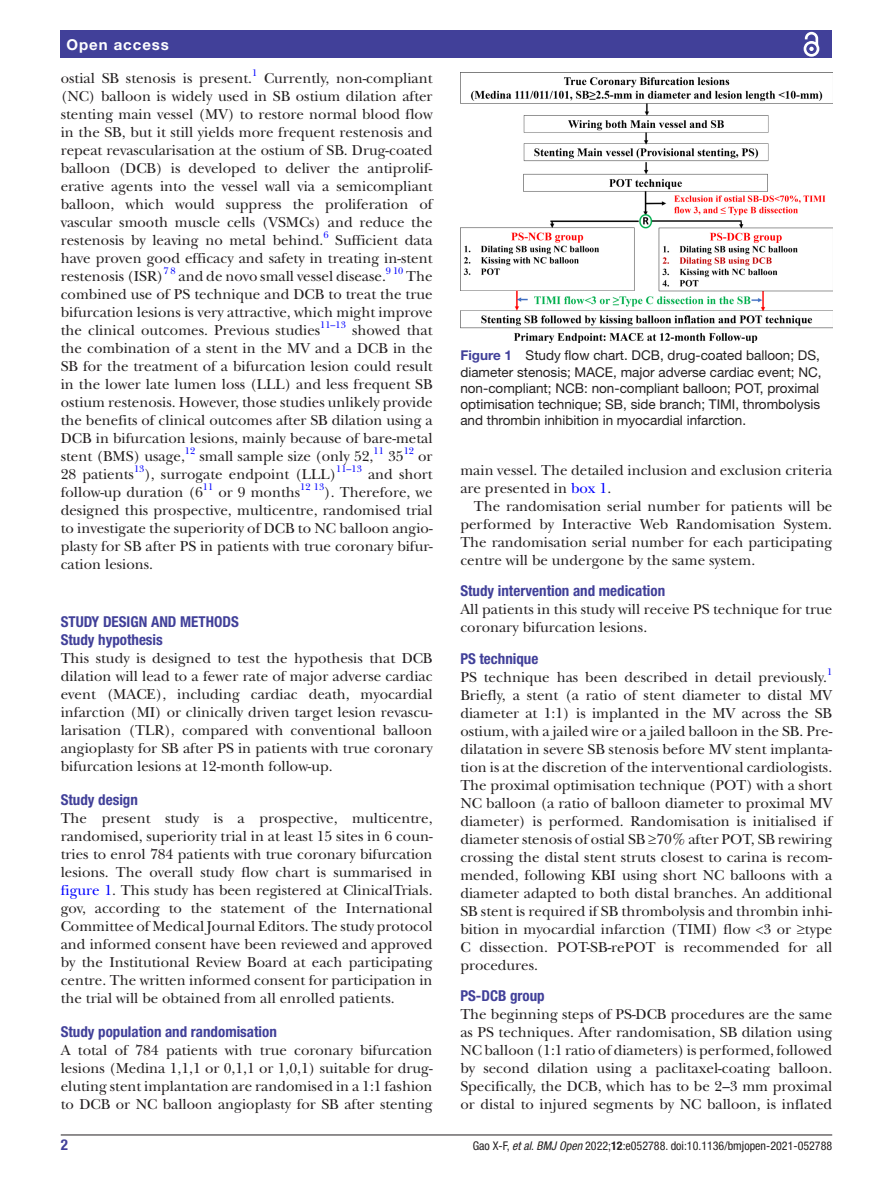
<style>
.page{position:relative;width:893px;height:1191px;background:#fff}
.page>*{position:absolute;margin:0;border:0;box-sizing:border-box;transform-origin:0 0}
.t1{font:15px/18px "New Baskerville";color:#231f20;text-align:justify}
.t2{font:700 condensed 15px/18px "Helvetica Neue LT Std";color:#414099}
.t3{font:700 15px "Helvetica Neue LT Std";letter-spacing:.065em;color:#fff}
.t4{font:13.5px/16.2px "Helvetica Neue LT Std";color:#231f20}
.t5{font:condensed 12px "Helvetica Neue LT Std";color:#231f20}
.t6{font:9.9px "New Baskerville";color:#00f}
.s1{color:#00f}
.s2{font-weight:700;color:#414099}
.s3{font-style:italic}
.s4{font-weight:700}
</style>
<div class="page">
<hr style="left:61px;top:1134px;width:771px;height:1px;background:#231f20">
<div style="left:61px;top:31px;width:771px;height:27px;background:#414099"></div>
<svg style="left:803px;top:31px;width:17px;height:26px"></svg>
<img style="left:460px;top:73px;width:372px;height:270px">
<p class="t3" style="left:66px;top:35px;width:104px">Open access</p>
<p class="t1" style="left:61px;top:69px;width:193px">ostial SB stenosis is present.</p>
<p class="t6" style="left:252px;top:67px;width:7px">1</p>
<p class="t1" style="left:61px;top:69px;width:373px;text-indent:203px">Currently, non-compliant (NC) balloon is widely used in SB ostium dilation after stenting main vessel (MV) to restore normal blood flow in the SB, but it still yields more frequent restenosis and repeat revascularisation at the ostium of SB. Drug-coated balloon (DCB) is developed to deliver the antiprolif&shy;erative agents into the vessel wall via a semicompliant balloon, which would suppress the proliferation of vascular smooth muscle cells (VSMCs) and reduce the restenosis by leaving no metal behind.</p>
<p class="t6" style="left:323px;top:229px;width:7px">6</p>
<p class="t1" style="left:61px;top:231px;width:373px;text-indent:275px">Sufficient data have proven good efficacy and safety in treating in-stent restenosis (ISR)</p>
<p class="t6" style="left:163px;top:265px;width:14px">7 8</p>
<p class="t1" style="left:179px;top:267px;width:209px">and de novo small vessel disease.</p>
<p class="t6" style="left:386px;top:265px;width:19px">9 10</p>
<p class="t1" style="left:61px;top:267px;width:373px;text-indent:345px">The combined use of PS technique and DCB to treat the true bifurcation lesions is very attractive, which might improve the clinical outcomes. Previous studies</p>
<p class="t6" style="left:320px;top:319px;width:27px">11–13</p>
<p class="t1" style="left:61px;top:321px;width:373px;text-indent:291px">showed that the combination of a stent in the MV and a DCB in the SB for the treatment of a bifurcation lesion could result in the lower late lumen loss (LLL) and less frequent SB ostium restenosis. However, those studies unlikely provide the benefits of clinical outcomes after SB dilation using a DCB in bifurcation lesions, mainly because of bare-metal stent (BMS) usage,<sup>12</sup> small sample size (only 52,</p>
<p class="t6" style="left:373px;top:445px;width:12px">11</p>
<p class="t1" style="left:388px;top:447px;width:17px">35</p>
<p class="t6" style="left:404px;top:445px;width:12px">12</p>
<p class="t1" style="left:418px;top:447px;width:16px">or</p>
<p class="t6" style="left:134px;top:463px;width:12px">13</p>
<p class="t1" style="left:144px;top:465px;width:193px">), surrogate endpoint (LLL)</p>
<p class="t6" style="left:336px;top:463px;width:27px">11–13</p>
<p class="t1" style="left:368px;top:465px;width:66px">and short</p>
<p class="t1" style="left:61px;top:483px;width:144px">follow-up duration (6</p>
<p class="t6" style="left:203px;top:481px;width:12px">11</p>
<p class="t1" style="left:218px;top:483px;width:83px">or 9 months</p>
<p class="t6" style="left:300px;top:481px;width:26px">12 13</p>
<p class="t1" style="left:61px;top:465px;width:75px">28 patients</p>
<p class="t1" style="left:61px;top:483px;width:373px;text-indent:264px">). Therefore, we designed this prospective, multicentre, randomised trial to investigate the superiority of DCB to NC balloon angio&shy;plasty for SB after PS in patients with true coronary bifur&shy;cation lesions.</p>
<p class="t2" style="left:61px;top:612px;width:180px">STUDY DESIGN AND METHODS<br>Study hypothesis</p>
<p class="t1" style="left:61px;top:649px;width:373px">This study is designed to test the hypothesis that DCB dilation will lead to a fewer rate of major adverse cardiac event (MACE), including cardiac death, myocardial infarction (MI) or clinically driven target lesion revascu&shy;larisation (TLR), compared with conventional balloon angioplasty for SB after PS in patients with true coronary bifurcation lesions at 12-month follow-up.</p>
<p class="t2" style="left:61px;top:790px;width:79px">Study design</p>
<p class="t1" style="left:61px;top:809px;width:373px">The present study is a prospective, multicentre, randomised, superiority trial in at least 15 sites in 6 coun&shy;tries to enrol 784 patients with true coronary bifurcation lesions. The overall study flow chart is summarised in <span class="s1">figure 1</span>. This study has been registered at ClinicalTrials. gov, according to the statement of the International Committee of Medical Journal Editors. The study protocol and informed consent have been reviewed and approved by the Institutional Review Board at each participating centre. The written informed consent for participation in the trial will be obtained from all enrolled patients.</p>
<p class="t2" style="left:61px;top:1022px;width:218px">Study population and randomisation</p>
<p class="t1" style="left:61px;top:1041px;width:373px">A total of 784 patients with true coronary bifurcation lesions (Medina 1,1,1 or 0,1,1 or 1,0,1) suitable for drug&shy;eluting stent implantation are randomised in a 1:1 fashion to DCB or NC balloon angioplasty for SB after stenting</p>
<p class="t4" style="left:460px;top:347px;width:363px"><span class="s2">Figure 1</span> Study flow chart. DCB, drug-coated balloon; DS, diameter stenosis; MACE, major adverse cardiac event; NC, non-compliant; NCB: non-compliant balloon; POT, proximal optimisation technique; SB, side branch; TIMI, thrombolysis and thrombin inhibition in myocardial infarction.</p>
<p class="t1" style="left:460px;top:461px;width:373px">main vessel. The detailed inclusion and exclusion criteria are presented in <span class="s1">box 1</span>.</p>
<p class="t1" style="left:460px;top:497px;width:373px;text-indent:14px">The randomisation serial number for patients will be performed by Interactive Web Randomisation System.<br>The randomisation serial number for each participating centre will be undergone by the same system.</p>
<p class="t2" style="left:460px;top:581px;width:206px">Study intervention and medication</p>
<p class="t1" style="left:460px;top:600px;width:373px">All patients in this study will receive PS technique for true coronary bifurcation lesions.</p>
<p class="t2" style="left:460px;top:649px;width:80px">PS technique</p>
<p class="t1" style="left:460px;top:668px;width:368px">PS technique has been described in detail previously.</p>
<p class="t6" style="left:827px;top:666px;width:7px">1</p>
<p class="t1" style="left:460px;top:686px;width:373px">Briefly, a stent (a ratio of stent diameter to distal MV diameter at 1:1) is implanted in the MV across the SB ostium, with a jailed wire or a jailed balloon in the SB. Pre&shy;dilatation in severe SB stenosis before MV stent implanta&shy;tion is at the discretion of the interventional cardiologists.<br>The proximal optimisation technique (POT) with a short NC balloon (a ratio of balloon diameter to proximal MV diameter) is performed. Randomisation is initialised if diameter stenosis of ostial SB ≥70% after POT, SB rewiring crossing the distal stent struts closest to carina is recom&shy;mended, following KBI using short NC balloons with a diameter adapted to both distal branches. An additional SB stent is required if SB thrombolysis and thrombin inhi&shy;bition in myocardial infarction (TIMI) flow &lt;3 or ≥type C dissection. POT-SB-rePOT is recommended for all procedures.</p>
<p class="t2" style="left:460px;top:986px;width:86px">PS-DCB group</p>
<p class="t1" style="left:460px;top:1005px;width:373px">The beginning steps of PS-DCB procedures are the same as PS techniques. After randomisation, SB dilation using NC balloon (1:1 ratio of diameters) is performed, followed by second dilation using a paclitaxel-coating balloon.<br>Specifically, the DCB, which has to be 2–3 mm proximal or distal to injured segments by NC balloon, is inflated</p>
<p class="t2" style="left:61px;top:1135px;width:9px">2</p>
<p class="t5" style="left:473px;top:1138px;width:361px">Gao X-F, <span class="s3">et al</span>. <span class="s3">BMJ Open</span> 2022;<span class="s4">12</span>:e052788. doi:10.1136/bmjopen-2021-052788</p>
</div>
